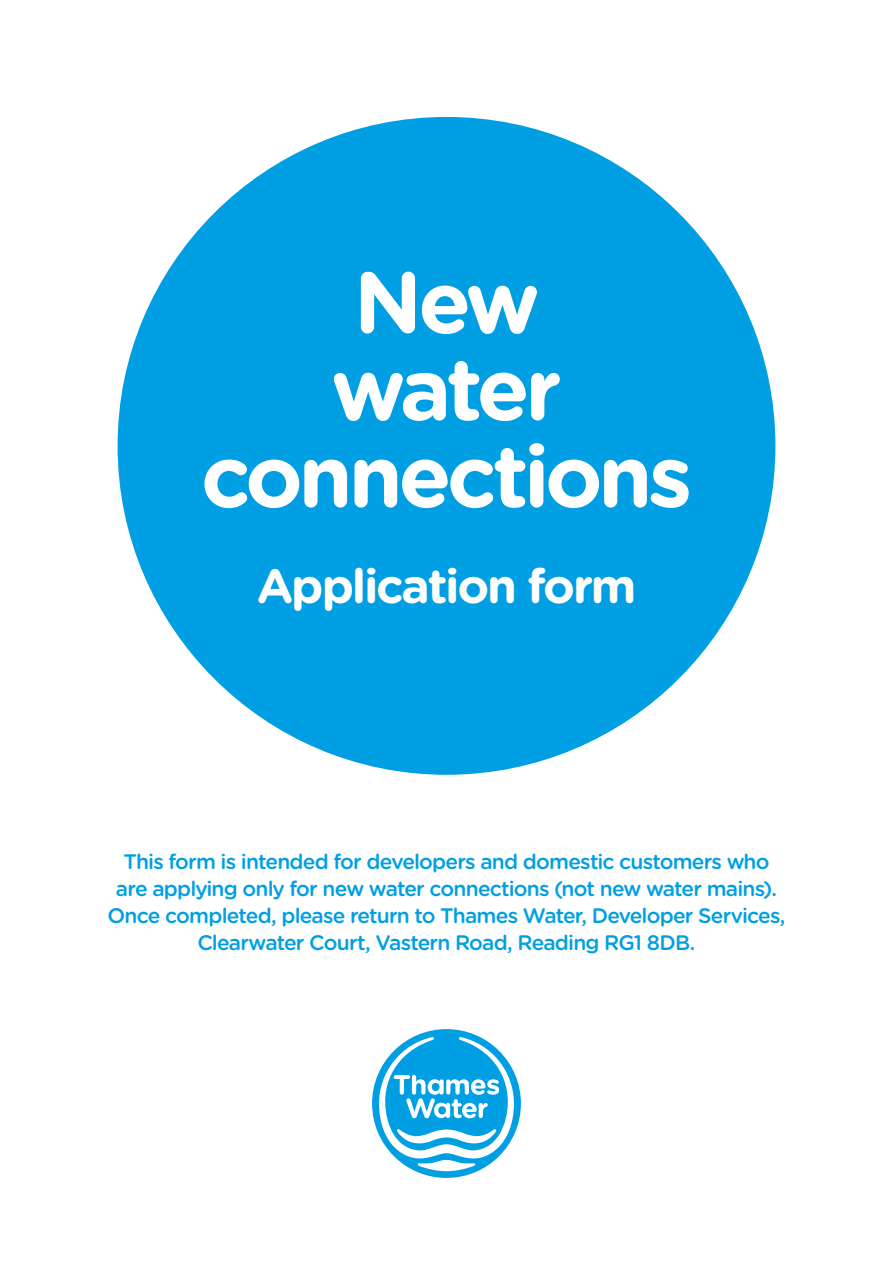
<style>
.page{position:relative;width:893px;height:1263px;background:#fff}
.page>*{position:absolute;margin:0;border:0;box-sizing:border-box;transform-origin:0 0}
.t1{font:700 87px/87px "Gotham Rounded";letter-spacing:-.055em;color:#fff;text-align:center}
.t2{font:700 48px "Gotham Rounded";letter-spacing:-.05em;color:#fff}
.t3{font:500 21px/27px "Gotham Rounded";letter-spacing:-.04em;color:#009fe3;text-align:center}
</style>
<div class="page">
<div style="left:372px;top:1029px;width:149px;height:149px;background:#009fe3;border-radius:50%"></div>
<svg style="left:379px;top:1037px;width:135px;height:134px"></svg>
<div style="left:118px;top:117px;width:657px;height:658px;background:#009fe3;border-radius:50%"></div>
<h1 class="t1" style="left:201px;top:255px;width:493px">New<br>water connections</h1>
<h2 class="t2" style="left:257px;top:551px;width:381px">Application form</h2>
<p class="t3" style="left:107px;top:847px;width:680px">This form is intended for developers and domestic customers who are applying only for new water connections (not new water mains).<br>Once completed, please return to Thames Water, Developer Services, Clearwater Court, Vastern Road, Reading RG1 8DB.</p>
</div>
